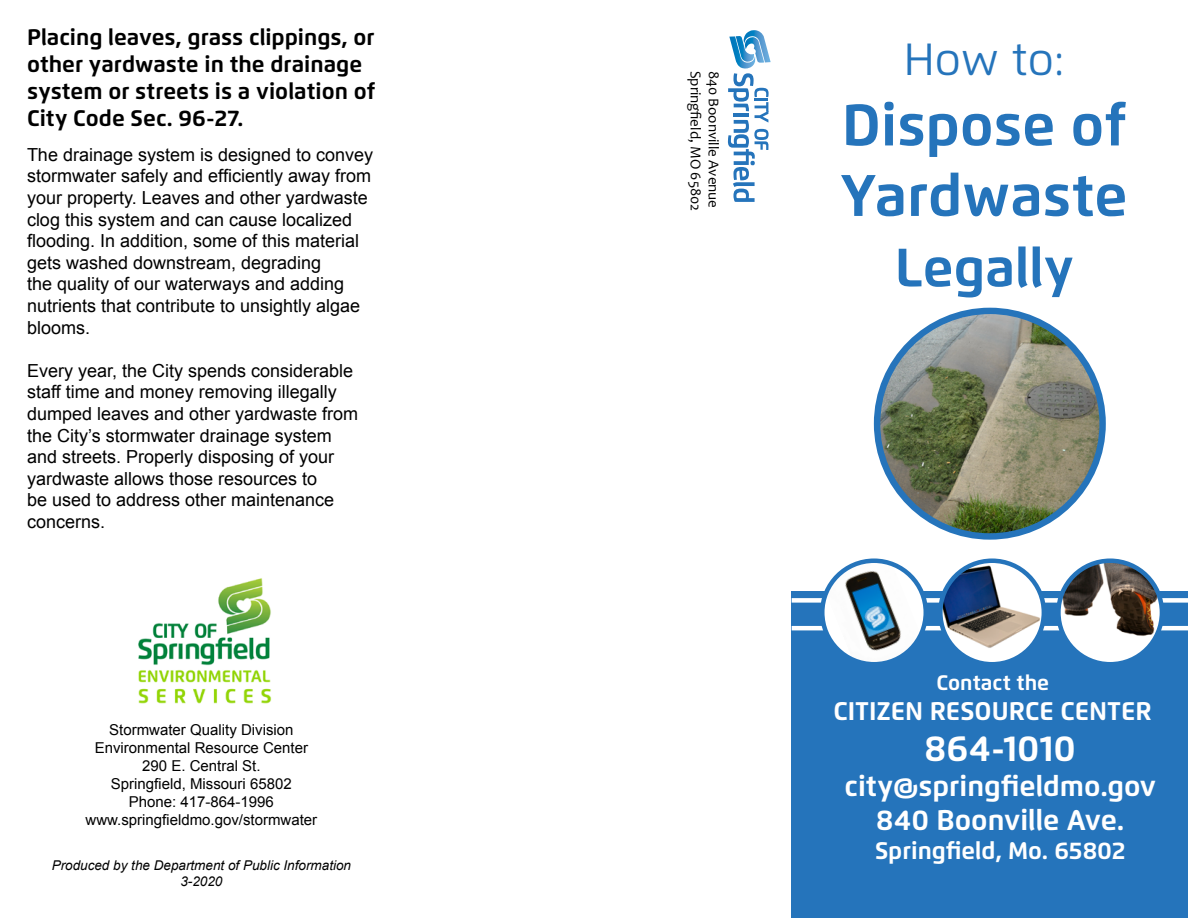
<style>
.page{position:relative;width:1188px;height:918px;background:#fff}
.page>*{position:absolute;margin:0;border:0;box-sizing:border-box;transform-origin:0 0}
.t1{font:700 58.5px/70.5px "Flexo";color:#2574bb}
.t2{font:700 54px "Flexo";color:#2574bb}
.t3{font:45px "Flexo";color:#2574bb}
.t4{font:700 36px "Flexo";letter-spacing:.005em;color:#fff}
.t5{font:700 28.5px/34.2px "Flexo";color:#fff;text-align:center}
.t6{font:700 25.5px "Flexo";color:#fff}
.t7{font:700 24px "Flexo";color:#fff}
.t8{font:700 22.5px/27px "Flexo";color:#000}
.t9{font:700 21px "Flexo";color:#fff}
.t10{font:18px/21.6px "Arial";color:#000}
.t11{font:15px/18px "Arial";color:#000;text-align:center}
.t12{font:15px "Candara";color:#000}
.t13{font:italic 13.5px/16.2px "Arial";color:#000;text-align:center}
</style>
<div class="page">
<div style="left:792px;top:591px;width:396px;height:327px;background:#2574bb"></div>
<svg style="left:728px;top:30px;width:43px;height:172px"></svg>
<div style="left:792px;top:598px;width:396px;height:5px;background:#fff"></div>
<hr style="left:792px;top:626px;width:396px;height:4px;background:#fff">
<svg style="left:1058px;top:561px;width:104px;height:103px"></svg>
<img style="left:1058px;top:563px;width:104px;height:82px">
<div style="left:1056px;top:558px;width:108px;height:108px;border:4px solid #2574bb;border-radius:50%"></div>
<svg style="left:940px;top:561px;width:104px;height:103px"></svg>
<img style="left:940px;top:563px;width:104px;height:93px">
<div style="left:938px;top:558px;width:108px;height:108px;border:4px solid #2574bb;border-radius:50%"></div>
<img style="left:826px;top:563px;width:95px;height:98px">
<div style="left:820px;top:558px;width:108px;height:108px;border:4px solid #2574bb;border-radius:50%"></div>
<img style="left:877px;top:311px;width:226px;height:224px">
<div style="left:874px;top:308px;width:232px;height:232px;border:6px solid #2574bb;border-radius:50%"></div>
<img style="left:138px;top:578px;width:134px;height:126px">
<p class="t8" style="left:27px;top:23px;width:350px">Placing leaves, grass clippings, or other yardwaste in the drainage system or streets is a violation of<br>City Code Sec. 96-27.</p>
<p class="t10" style="left:27px;top:144px;width:348px">The drainage system is designed to convey stormwater safely and efficiently away from your property. Leaves and other yardwaste clog this system and can cause localized flooding. In addition, some of this material gets washed downstream, degrading<br>the quality of our waterways and adding nutrients that contribute to unsightly algae blooms.</p>
<p class="t10" style="left:27px;top:360px;width:333px">Every year, the City spends considerable staff time and money removing illegally dumped leaves and other yardwaste from the City’s stormwater drainage system and streets. Properly disposing of your yardwaste allows those resources to<br>be used to address other maintenance concerns.</p>
<p class="t11" style="left:86px;top:720px;width:233px">Stormwater Quality Division<br>Environmental Resource Center<br>290 E. Central St.<br>Springfield, Missouri 65802<br>Phone: 417-864-1996 www.springfieldmo.gov/stormwater</p>
<p class="t13" style="left:52px;top:857px;width:301px">Produced by the Department of Public Information<br>3-2020</p>
<p class="t12" style="left:705px;top:70px;width:142px;rotate:90deg">Springfield, MO 65802</p>
<p class="t12" style="left:723px;top:70px;width:139px;rotate:90deg">840 Boonville Avenue</p>
<h3 class="t3" style="left:904px;top:32px;width:162px">How to:</h3>
<h1 class="t1" style="left:841px;top:89px;width:289px">Dispose of<br>Yardwaste</h1>
<h2 class="t2" style="left:895px;top:235px;width:181px">Legally</h2>
<p class="t9" style="left:936px;top:670px;width:114px">Contact the</p>
<h3 class="t6" style="left:834px;top:696px;width:320px">CITIZEN RESOURCE CENTER</h3>
<h3 class="t4" style="left:925px;top:727px;width:153px">864-1010</h3>
<h3 class="t5" style="left:845px;top:768px;width:313px">city@springfieldmo.gov<br>840 Boonville Ave.</h3>
<h3 class="t7" style="left:875px;top:835px;width:252px">Springfield, Mo. 65802</h3>
</div>
